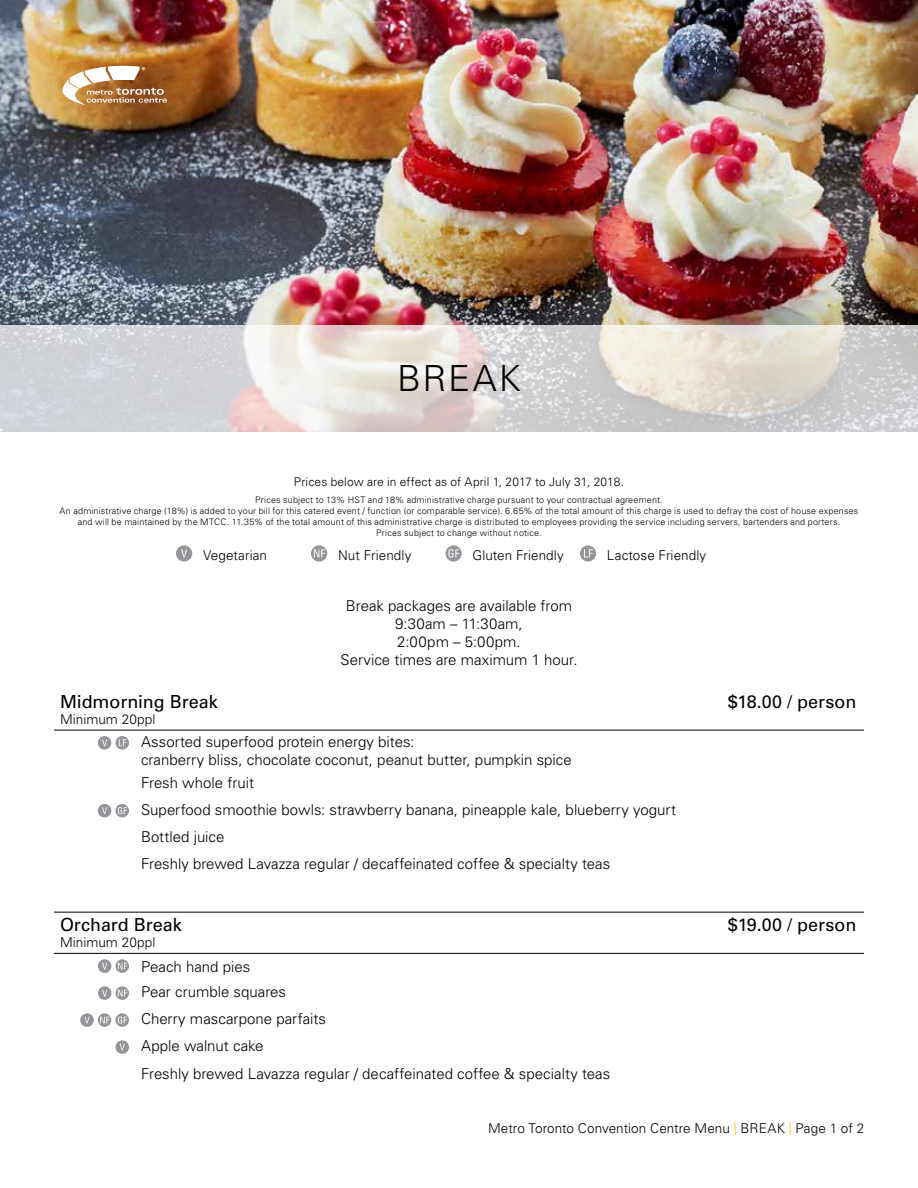
<style>
.page{position:relative;width:918px;height:1188px;background:#fff}
.page>*{position:absolute;margin:0;border:0;box-sizing:border-box;transform-origin:0 0}
.t1{font:300 36px "Univers LT Std";letter-spacing:.05em;color:#000}
.t2{font:18px "Univers LT Std";letter-spacing:-.005em;color:#000}
.t3{font:300 15px/18px "Univers LT Std";color:#000}
.t4{font:300 13.5px "Univers LT Std";letter-spacing:.005em;color:#000}
.t5{font:300 12px "Univers LT Std";letter-spacing:.01em;color:#000}
.t6{font:300 9px/10.8px "Univers LT Std";letter-spacing:.02em;color:#000;text-align:center}
.s1{color:#ffc20e}
</style>
<div class="page">
<img style="left:0;top:0;width:918px;height:325px">
<svg style="left:0;top:325px;width:918px;height:107px;background:#dbd8d7"></svg>
<div style="left:176px;top:545px;width:16px;height:17px;background:#939598;border-radius:50%"></div>
<svg style="left:181px;top:549px;width:6px;height:8px"></svg>
<svg style="left:311px;top:545px;width:16px;height:17px"></svg>
<svg style="left:314px;top:549px;width:11px;height:8px"></svg>
<svg style="left:446px;top:545px;width:16px;height:17px"></svg>
<svg style="left:448px;top:549px;width:11px;height:9px"></svg>
<div style="left:580px;top:545px;width:16px;height:17px;background:#939598;border-radius:50%"></div>
<svg style="left:584px;top:549px;width:9px;height:8px"></svg>
<hr style="left:54px;top:730px;width:81px;height:1px;background:#000">
<hr style="left:135px;top:730px;width:729px;height:1px;background:#000">
<div style="left:98px;top:736px;width:13px;height:14px;background:#939598;border-radius:50%"></div>
<svg style="left:102px;top:739px;width:5px;height:7px"></svg>
<svg style="left:116px;top:736px;width:13px;height:14px"></svg>
<svg style="left:119px;top:739px;width:7px;height:7px"></svg>
<div style="left:98px;top:804px;width:13px;height:13px;background:#939598;border-radius:50%"></div>
<svg style="left:102px;top:807px;width:5px;height:7px"></svg>
<div style="left:116px;top:804px;width:13px;height:13px;background:#939598;border-radius:50%"></div>
<svg style="left:118px;top:807px;width:9px;height:7px"></svg>
<hr style="left:54px;top:912px;width:81px;height:1px;background:#000">
<hr style="left:135px;top:912px;width:729px;height:1px;background:#000">
<hr style="left:54px;top:953px;width:81px;height:1px;background:#000">
<hr style="left:135px;top:953px;width:729px;height:1px;background:#000">
<div style="left:98px;top:959px;width:13px;height:14px;background:#939598;border-radius:50%"></div>
<svg style="left:102px;top:963px;width:5px;height:6px"></svg>
<svg style="left:116px;top:959px;width:13px;height:14px"></svg>
<svg style="left:118px;top:963px;width:9px;height:6px"></svg>
<div style="left:98px;top:986px;width:13px;height:14px;background:#939598;border-radius:50%"></div>
<svg style="left:102px;top:990px;width:5px;height:6px"></svg>
<svg style="left:116px;top:986px;width:13px;height:14px"></svg>
<svg style="left:118px;top:990px;width:9px;height:6px"></svg>
<svg style="left:80px;top:1013px;width:14px;height:14px"></svg>
<svg style="left:85px;top:1017px;width:5px;height:6px"></svg>
<svg style="left:98px;top:1013px;width:13px;height:14px"></svg>
<svg style="left:100px;top:1017px;width:10px;height:6px"></svg>
<svg style="left:116px;top:1013px;width:13px;height:14px"></svg>
<svg style="left:118px;top:1017px;width:9px;height:7px"></svg>
<div style="left:116px;top:1040px;width:13px;height:14px;background:#939598;border-radius:50%"></div>
<svg style="left:120px;top:1044px;width:5px;height:6px"></svg>
<svg style="left:61px;top:66px;width:106px;height:39px"></svg>
<h1 class="t1" style="left:397px;top:357px;width:125px">BREAK</h1>
<p class="t5" style="left:294px;top:474px;width:332px">Prices below are in effect as of April 1, 2017 to July 31, 2018.</p>
<p class="t6" style="left:60px;top:495px;width:800px">Prices subject to 13% HST and 18% administrative charge pursuant to your contractual agreement.<br>An administrative charge (18%) is added to your bill for this catered event / function (or comparable service). 6.65% of the total amount of this charge is used to defray the cost of house expenses and will be maintained by the MTCC. 11.35% of the total amount of this administrative charge is distributed to employees providing the service including servers, bartenders and porters.<br>Prices subject to change without notice.</p>
<p class="t4" style="left:203px;top:547px;width:66px">Vegetarian</p>
<p class="t4" style="left:338px;top:547px;width:75px">Nut Friendly</p>
<p class="t4" style="left:473px;top:547px;width:93px">Gluten Friendly</p>
<p class="t4" style="left:607px;top:547px;width:101px">Lactose Friendly</p>
<p class="t3" style="left:340px;top:597px;width:239px;text-align:center">Break packages are available from<br>9:30am – 11:30am,<br>2:00pm – 5:00pm.<br>Service times are maximum 1 hour.</p>
<p class="t2" style="left:60px;top:691px;width:159px">Midmorning Break</p>
<p class="t2" style="left:728px;top:691px;width:130px">$18.00 / person</p>
<p class="t4" style="left:60px;top:711px;width:97px">Minimum 20ppl</p>
<p class="t3" style="left:141px;top:733px;width:432px">Assorted superfood protein energy bites:<br>cranberry bliss, chocolate coconut, peanut butter, pumpkin spice</p>
<p class="t3" style="left:141px;top:769px;width:537px;line-height:27px">Fresh whole fruit<br>Superfood smoothie bowls: strawberry banana, pineapple kale, blueberry yogurt Bottled juice<br>Freshly brewed Lavazza regular / decaffeinated coffee &amp; specialty teas</p>
<p class="t2" style="left:60px;top:914px;width:123px">Orchard Break</p>
<p class="t2" style="left:728px;top:914px;width:130px">$19.00 / person</p>
<p class="t4" style="left:60px;top:934px;width:97px">Minimum 20ppl</p>
<p class="t3" style="left:141px;top:955px;width:146px;line-height:24.9px">Peach hand pies<br>Pear crumble squares</p>
<p class="t3" style="left:141px;top:1005px;width:471px;line-height:27.3px">Cherry mascarpone parfaits<br>Apple walnut cake<br>Freshly brewed Lavazza regular / decaffeinated coffee &amp; specialty teas</p>
<p class="t4" style="left:488px;top:1120px;width:378px">Metro Toronto Convention Centre Menu <span class="s1">|</span> BREAK <span class="s1">|</span> Page 1 of 2</p>
</div>
